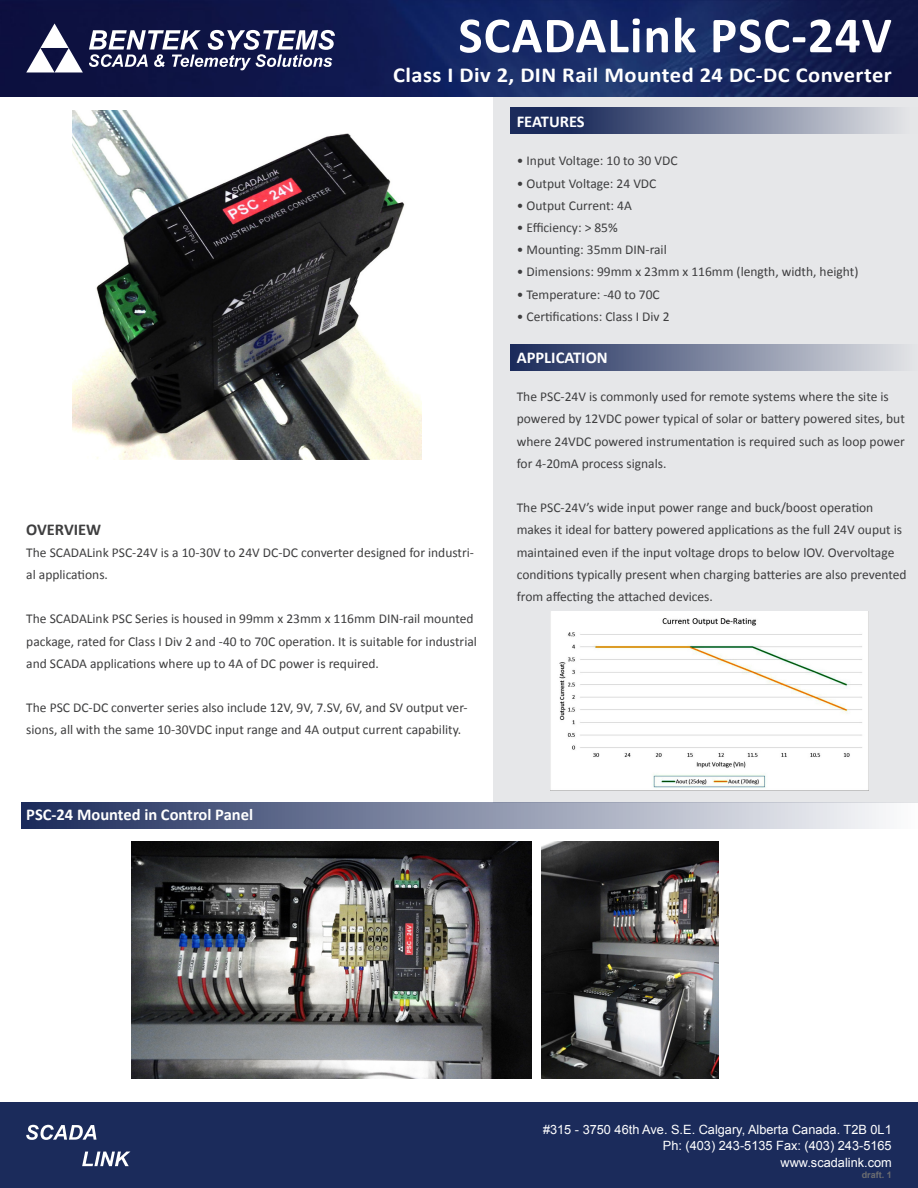
<style>
.page{position:relative;width:918px;height:1188px;background:#fff}
.page>*{position:absolute;margin:0;border:0;box-sizing:border-box;transform-origin:0 0}
.t1{font:700 51px "Calibri";letter-spacing:.02em;color:#fff}
.t2{font:700 21.3px "Calibri";letter-spacing:.02em;color:#fff;scale:1.05 1}
.t3{font:700 16.5px "Calibri";color:#fff}
.t4{font:700 16.5px "Calibri";color:#3e3e3f}
.t5{font:13.5px/22.2px "Calibri";color:#3e3e3f}
.t6{font:12.75px "Arial";color:#fff}
.t7{font:700 9px "Arial";color:#6c6d70}
</style>
<div class="page">
<div style="left:493px;top:96px;width:425px;height:706px;background:#e6e7e9"></div>
<img style="left:0;top:0;width:918px;height:96px">
<svg style="left:89px;top:30px;width:246px;height:40px"></svg>
<svg style="left:26px;top:23px;width:57px;height:49px"></svg>
<div style="left:0;top:1103px;width:918px;height:85px;background:#1b2b5b"></div>
<svg style="left:26px;top:1125px;width:71px;height:15px"></svg>
<svg style="left:82px;top:1152px;width:48px;height:14px"></svg>
<svg style="left:510px;top:108px;width:385px;height:26px;background:#6c7693"></svg>
<div style="left:510px;top:344px;width:408px;height:27px;background:linear-gradient(to right,#1a2a5a,#e3e4e7)"></div>
<div style="left:21px;top:802px;width:897px;height:26px;background:linear-gradient(to right,#1a2a5a,#fdfdfd)"></div>
<img style="left:550px;top:611px;width:319px;height:180px">
<img style="left:131px;top:842px;width:401px;height:236px">
<img style="left:72px;top:111px;width:349px;height:349px">
<img style="left:542px;top:842px;width:176px;height:236px">
<p class="t1" style="left:458px;top:-1px;width:435px">SCADALink PSC-24V</p>
<p class="t2" style="left:393px;top:60px;width:476px">Class I Div 2, DIN Rail Mounted 24 DC-DC Converter</p>
<p class="t4" style="left:26px;top:517px;width:76px">OVERVIEW</p>
<p class="t5" style="left:26px;top:541px;width:449px">The SCADALink PSC-24V is a 10-30V to 24V DC-DC converter designed for industri&shy;al applications.</p>
<p class="t5" style="left:26px;top:607px;width:452px">The SCADALink PSC Series is housed in 99mm x 23mm x 116mm DIN-rail mounted package, rated for Class I Div 2 and -40 to 70C operation. It is suitable for industrial and SCADA applications where up to 4A of DC power is required.</p>
<p class="t5" style="left:26px;top:696px;width:443px">The PSC DC-DC converter series also include 12V, 9V, 7.SV, 6V, and SV output ver&shy;sions, all with the same 10-30VDC input range and 4A output current capability.</p>
<p class="t3" style="left:26px;top:803px;width:228px">PSC-24 Mounted in Control Panel</p>
<p class="t3" style="left:517px;top:110px;width:70px">FEATURES</p>
<p class="t5" style="left:517px;top:149px;width:162px">• Input Voltage: 10 to 30 VDC</p>
<p class="t5" style="left:517px;top:172px;width:141px">• Output Voltage: 24 VDC</p>
<p class="t5" style="left:517px;top:194px;width:117px">• Output Current: 4A</p>
<p class="t5" style="left:517px;top:216px;width:103px">• Efficiency: &gt; 85%</p>
<p class="t5" style="left:517px;top:238px;width:152px">• Mounting: 35mm DIN-rail</p>
<p class="t5" style="left:517px;top:260px;width:343px">• Dimensions: 99mm x 23mm x 116mm (length, width, height)</p>
<p class="t5" style="left:517px;top:283px;width:145px">• Temperature: -40 to 70C</p>
<p class="t5" style="left:517px;top:305px;width:154px">• Certifications: Class I Div 2</p>
<p class="t3" style="left:517px;top:346px;width:92px">APPLICATION</p>
<p class="t5" style="left:517px;top:385px;width:390px">The PSC-24V is commonly used for remote systems where the site is powered by 12VDC power typical of solar or battery powered sites, but where 24VDC powered instrumentation is required such as loop power for 4-20mA process signals.</p>
<p class="t5" style="left:517px;top:496px;width:391px">The PSC-24V’s wide input power range and buck/boost operation makes it ideal for battery powered applications as the full 24V ouput is maintained even if the input voltage drops to below lOV. Overvoltage conditions typically present when charging batteries are also prevented from affecting the attached devices.</p>
<p class="t6" style="left:543px;top:1120px;width:350px">#315 - 3750 46th Ave. S.E. Calgary, Alberta Canada. T2B 0L1</p>
<p class="t6" style="left:663px;top:1137px;width:230px">Ph: (403) 243-5135 Fax: (403) 243-5165</p>
<p class="t6" style="left:781px;top:1153px;width:113px">www.scadalink.com</p>
<p class="t7" style="left:862px;top:1168px;width:32px">draft. 1</p>
</div>
